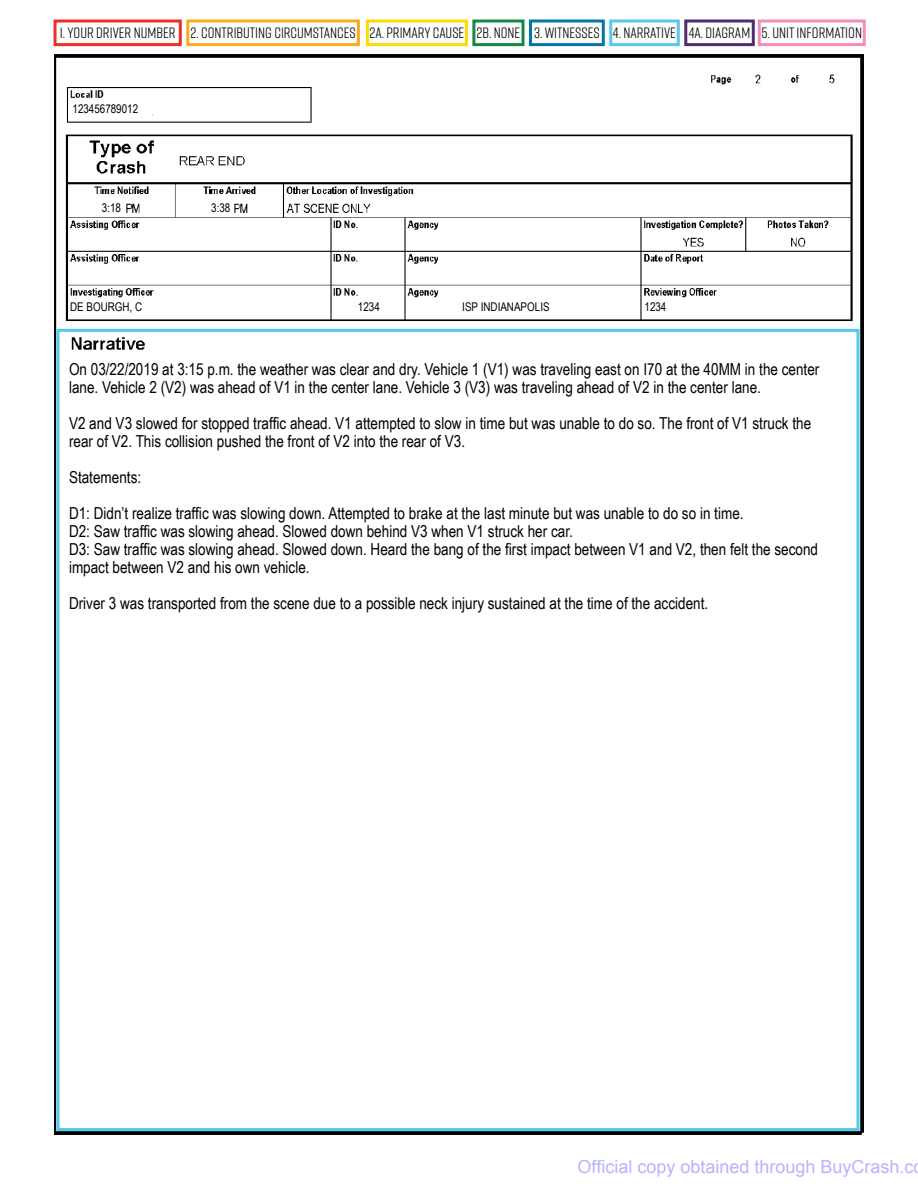
<style>
.page{position:relative;width:918px;height:1188px;background:#fff}
.page>*{position:absolute;margin:0;border:0;box-sizing:border-box;transform-origin:0 0}
.t1{font:18px "Arial";color:rgb(0 0 255/.3)}
.t2{font:16.5px/18px "Arial Narrow";color:#000}
.t3{font:15px "Rift";color:#000}
.t4{font:12px "Arial Narrow";color:#000}
</style>
<div class="page">
<img style="left:53px;top:19px;width:813px;height:1116px">
<div style="left:401px;top:76px;width:83px;height:14px;background:#fff"></div>
<div style="left:69px;top:104px;width:83px;height:14px;background:#fff"></div>
<div style="left:97px;top:201px;width:26px;height:14px;background:#fff"></div>
<div style="left:204px;top:201px;width:26px;height:14px;background:#fff"></div>
<div style="left:712px;top:268px;width:72px;height:15px;background:#fff"></div>
<div style="left:334px;top:302px;width:27px;height:14px;background:#fff"></div>
<div style="left:71px;top:302px;width:75px;height:14px;background:#fff"></div>
<div style="left:407px;top:302px;width:112px;height:14px;background:#fff"></div>
<div style="left:643px;top:302px;width:26px;height:14px;background:#fff"></div>
<div style="left:68px;top:356px;width:779px;height:341px;background:#fff"></div>
<div style="left:54px;top:20px;width:128px;height:26px;border:3px solid #ee2d2d"></div>
<div style="left:186px;top:20px;width:174px;height:26px;border:3px solid #fbaa19"></div>
<div style="left:366px;top:20px;width:102px;height:26px;border:3px solid #fddb00"></div>
<div style="left:472px;top:20px;width:53px;height:26px;border:3px solid #108a43"></div>
<div style="left:529px;top:20px;width:76px;height:26px;border:3px solid #0076a8"></div>
<div style="left:609px;top:20px;width:71px;height:26px;border:3px solid #57c9eb"></div>
<div style="left:684px;top:20px;width:71px;height:26px;border:3px solid #502a72"></div>
<div style="left:758px;top:20px;width:108px;height:26px;border:3px solid #f38dba"></div>
<p class="t3" style="left:60px;top:22px;width:804px">1. YOUR DRIVER NUMBER 2. CONTRIBUTING CIRCUMSTANCES 2A. PRIMARY CAUSE 2B. NONE 3. WITNESSES 4. NARRATIVE 4A. DIAGRAM 5. UNIT INFORMATION</p>
<p class="t4" style="left:73px;top:100px;width:67px">123456789012</p>
<p class="t4" style="left:102px;top:199px;width:21px">3:18</p>
<p class="t4" style="left:211px;top:199px;width:21px">3:38</p>
<p class="t4" style="left:70px;top:298px;width:74px">DE BOURGH, C</p>
<p class="t4" style="left:358px;top:298px;width:23px">1234</p>
<p class="t4" style="left:462px;top:298px;width:89px">ISP INDIANAPOLIS</p>
<p class="t4" style="left:645px;top:298px;width:23px">1234</p>
<p class="t2" style="left:69px;top:359px;width:752px">On 03/22/2019 at 3:15 p.m. the weather was clear and dry. Vehicle 1 (V1) was traveling east on I70 at the 40MM in the center lane. Vehicle 2 (V2) was ahead of V1 in the center lane. Vehicle 3 (V3) was traveling ahead of V2 in the center lane.</p>
<p class="t2" style="left:69px;top:413px;width:744px">V2 and V3 slowed for stopped traffic ahead. V1 attempted to slow in time but was unable to do so. The front of V1 struck the rear of V2. This collision pushed the front of V2 into the rear of V3.</p>
<p class="t2" style="left:69px;top:458px;width:676px;line-height:36px">Statements:<br>D1: Didn’t realize traffic was slowing down. Attempted to brake at the last minute but was unable to do so in time.</p>
<p class="t2" style="left:69px;top:521px;width:751px">D2: Saw traffic was slowing ahead. Slowed down behind V3 when V1 struck her car.<br>D3: Saw traffic was slowing ahead. Slowed down. Heard the bang of the first impact between V1 and V2, then felt the second impact between V2 and his own vehicle.</p>
<p class="t2" style="left:69px;top:593px;width:641px">Driver 3 was transported from the scene due to a possible neck injury sustained at the time of the accident.</p>
<p class="t1" style="left:578px;top:1155px;width:338px">Official copy obtained through BuyCrash.c</p>
</div>
